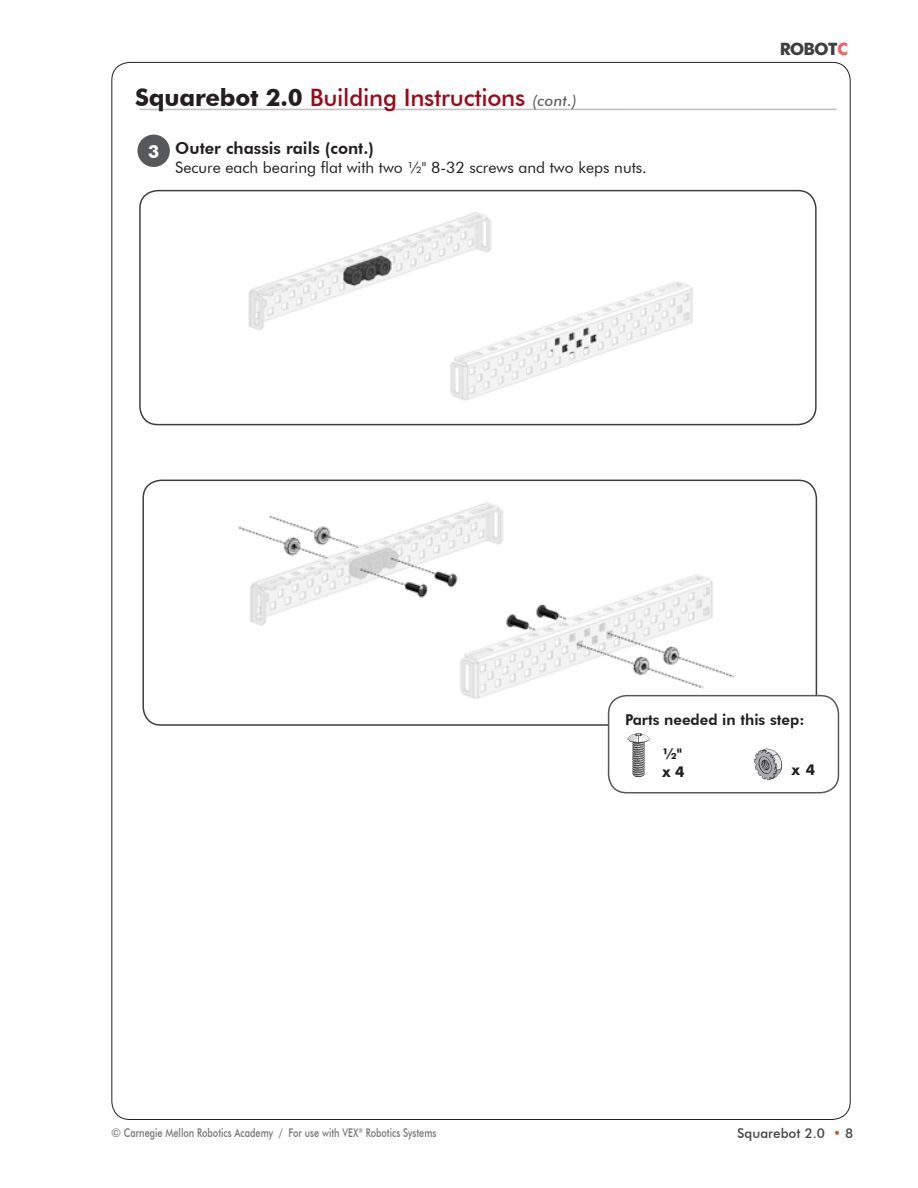
<style>
.page{position:relative;width:918px;height:1188px;background:#fff}
.page>*{position:absolute;margin:0;border:0;box-sizing:border-box;transform-origin:0 0}
.t1{font:500 24px "Futura BT";letter-spacing:-.01em;color:#9a0b18}
.t2{font:700 18px "Futura BT";color:#fff}
.t3{font:700 17.1px "Futura BT";letter-spacing:-.04em;color:#040503}
.Enlarged_Non-number{font:800 16.5px "Futura BT";color:#231f20}
.Enlarged_Non-number-2{font:15.75px "Futura BT";color:#231f20}
.t4{font:800 15px "Futura BT";color:#231f20}
.t5{font:700 15px "Futura BT";color:#231f20}
.t6{font:500 13.5px "Futura BT";color:#454647}
.t7{font:500 12px "Futura BT";color:#757679}
.s1{font-weight:700;color:#231f20}
.s2{font-style:italic;font-size:15px;color:#5f5f62}
.s3{color:#e43538}
.s4{color:#cb562a}
</style>
<div class="page">
<hr style="left:140px;top:109px;width:696px;height:1px;background:#bebfc2">
<img style="left:140px;top:191px;width:553px;height:234px">
<div style="left:139px;top:190px;width:678px;height:235px;border:2px solid #3e3e3f;border-radius:18px"></div>
<img style="left:143px;top:480px;width:673px;height:243px">
<div style="left:142px;top:480px;width:675px;height:246px;border:2px solid #3e3e3f;border-radius:18px"></div>
<div style="left:609px;top:696px;width:229px;height:97px;background:#fff;border-radius:18px"></div>
<div style="left:608px;top:695px;width:231px;height:98px;border:2px solid #57585a;border-radius:18px"></div>
<img style="left:627px;top:733px;width:23px;height:44px">
<img style="left:754px;top:748px;width:29px;height:33px">
<div style="left:139px;top:136px;width:30px;height:30px;background:#57585a;border-radius:50%"></div>
<div style="left:137px;top:135px;width:33px;height:32px;border:2px solid #57585a;border-radius:50%"></div>
<h1 class="t1" style="left:135px;top:83px;width:443px"><span class="s1">Squarebot 2.0</span> Building Instructions <span class="s2">(cont.)</span></h1>
<p class="t2" style="left:148px;top:140px;width:13px">3</p>
<p class="Enlarged_Non-number" style="left:175px;top:138px;width:200px">Outer chassis rails (cont.)</p>
<p class="Enlarged_Non-number-2" style="left:175px;top:158px;width:473px">Secure each bearing flat with two ½" 8-32 screws and two keps nuts.</p>
<h3 class="t3" style="left:779px;top:39px;width:70px">ROBOT<span class="s3">C</span></h3>
<p class="t4" style="left:625px;top:710px;width:181px">Parts needed in this step:</p>
<p class="t5" style="left:662px;top:744px;width:21px">½"</p>
<p class="t5" style="left:662px;top:762px;width:24px">x 4</p>
<p class="t5" style="left:792px;top:760px;width:25px">x 4</p>
<p class="t7" style="left:111px;top:1125px;width:327px">© Carnegie Mellon Robotics Academy / For use with VEX<sup>®</sup> Robotics Systems</p>
<p class="t6" style="left:737px;top:1125px;width:118px">Squarebot 2.0 <span class="s4">•</span> 8</p>
</div>
